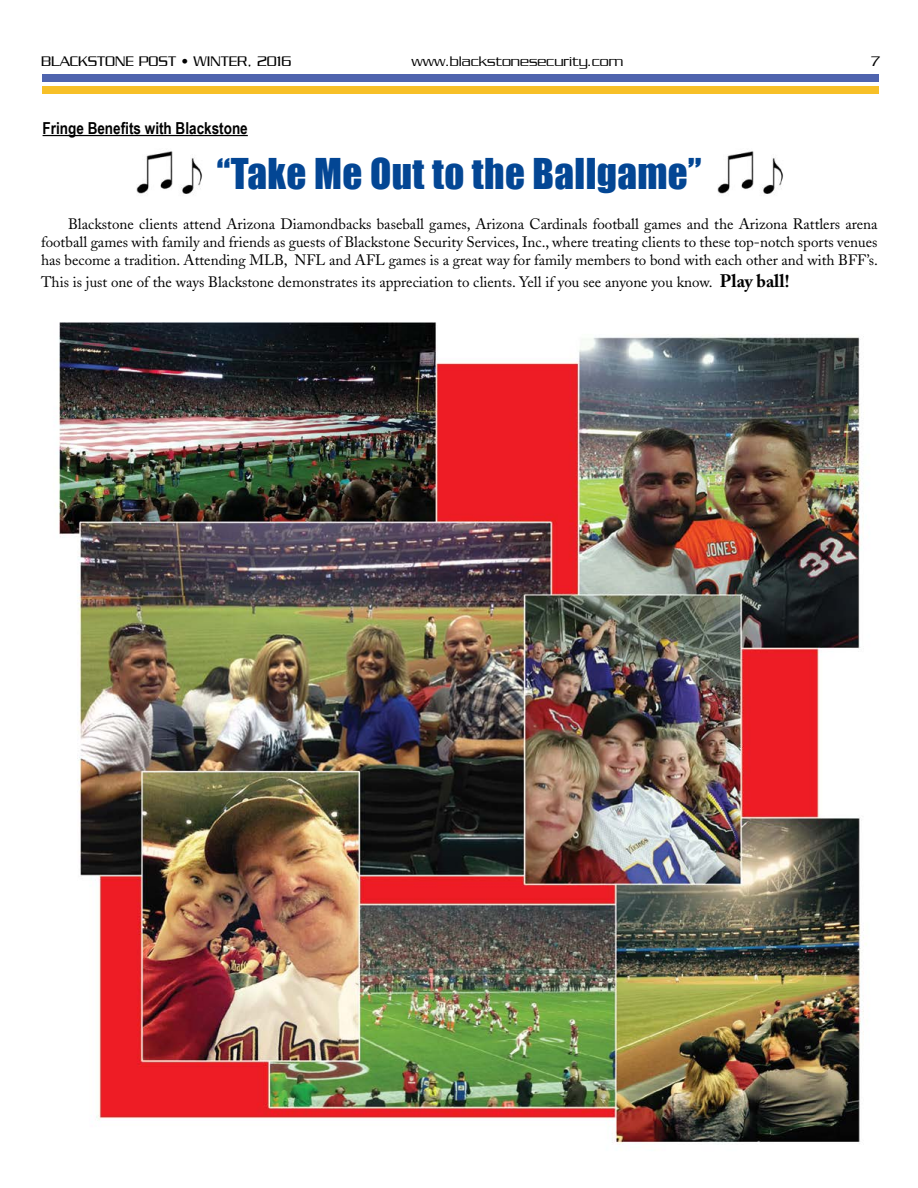
<style>
.page{position:relative;width:918px;height:1188px;background:#fff}
.page>*{position:absolute;margin:0;border:0;box-sizing:border-box;transform-origin:0 0}
.t1{font:39px "Impact";letter-spacing:.01em;color:#034694}
.t2{font:700 16.5px "Arial Narrow";color:#000}
.t3{font:15px/18px "Adobe Caslon";color:#000;text-align:justify}
.t4{font:300 15px "Serpentine";color:#000}
.s1{font-weight:700;font-size:18px}
</style>
<div class="page">
<div style="left:42px;top:74px;width:836px;height:8px;background:#4f64ae"></div>
<div style="left:42px;top:86px;width:836px;height:8px;background:#f7c028"></div>
<hr style="left:43px;top:135px;width:205px;height:1px;background:#000">
<img style="left:55px;top:322px;width:812px;height:822px">
<img style="left:136px;top:151px;width:66px;height:43px">
<img style="left:717px;top:151px;width:66px;height:43px">
<p class="t4" style="left:41px;top:53px;width:252px">BLACKSTONE POST • WINTER, 2016</p>
<p class="t4" style="left:412px;top:53px;width:213px">www.blackstonesecurity.com</p>
<p class="t4" style="left:871px;top:53px;width:10px">7</p>
<p class="t2" style="left:43px;top:116px;width:207px">Fringe Benefits with Blackstone</p>
<h1 class="t1" style="left:217px;top:143px;width:486px">“Take Me Out to the Ballgame”</h1>
<p class="t3" style="left:41px;top:215px;width:838px;text-indent:27px">Blackstone clients attend Arizona Diamondbacks baseball games, Arizona Cardinals football games and the Arizona Rattlers arena football games with family and friends as guests of Blackstone Security Services, Inc., where treating clients to these top-notch sports venues has become a tradition. Attending MLB, NFL and AFL games is a great way for family members to bond with each other and with BFF’s.</p>
<p class="t3" style="left:41px;top:273px;width:750px">This is just one of the ways Blackstone demonstrates its appreciation to clients. Yell if you see anyone you know. <span class="s1">Play ball!</span></p>
</div>
